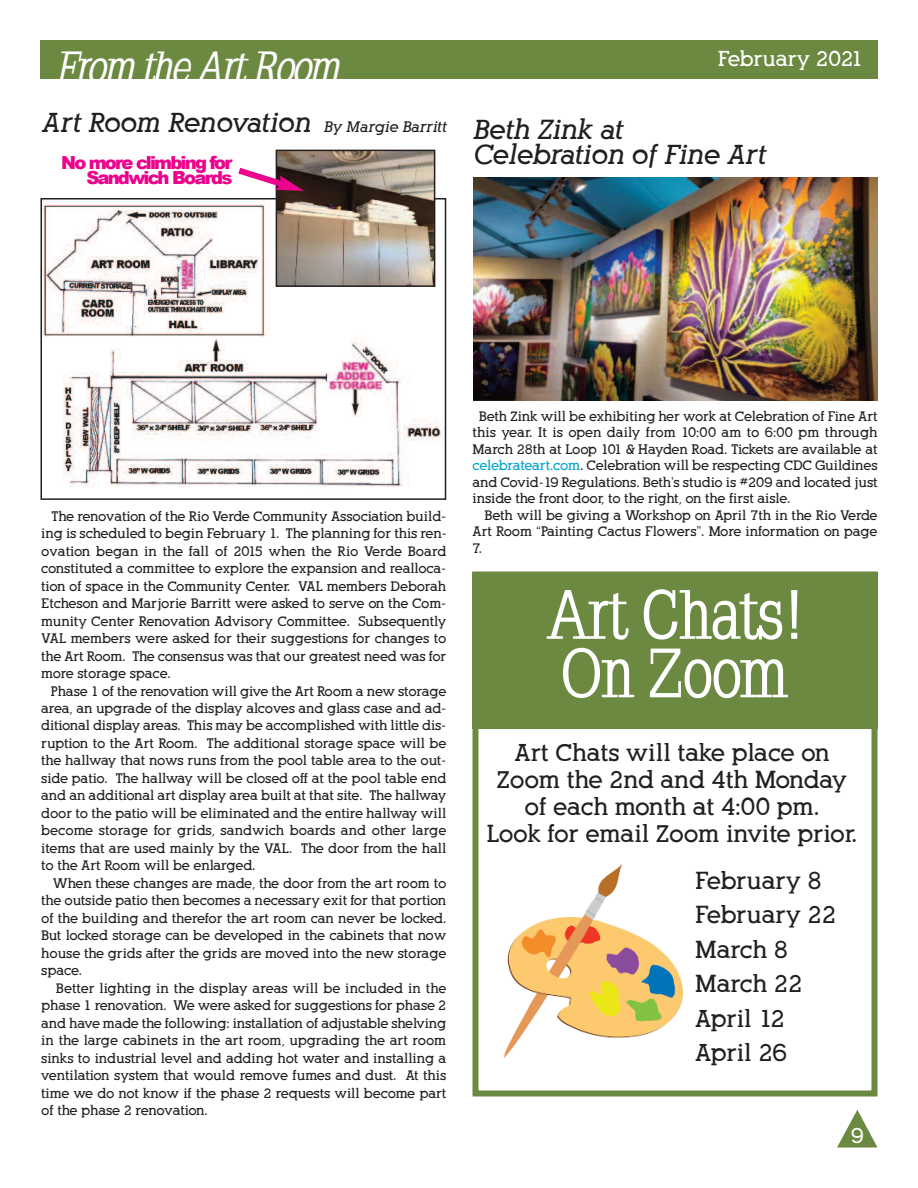
<style>
.page{position:relative;width:918px;height:1188px;background:#fff}
.page>*{position:absolute;margin:0;border:0;box-sizing:border-box;transform-origin:0 0}
.t1{font:700 66px/58.5px "Napoleodoni";letter-spacing:-.025em;color:#fff}
.t2{font:italic 700 42px "Napoleodoni";color:#fff}
.t3{font:italic 700 27px/32.7px "Alexandria FLF";color:#231f20}
.t4{font:700 24px/34.5px "Alexandria FLF";color:#231f20;text-align:center}
.t5{font:700 21px "Alexandria FLF";color:#fff}
.t6{font:900 18px/15px "Arial";letter-spacing:-.1em;color:#ed028c;text-align:right}
.t7{font:700 13.5px/17.5px "Alexandria FLF";color:#231f20;text-align:justify}
.s1{font-size:15px}
.s2{color:#00a5cc}
</style>
<div class="page">
<div style="left:40px;top:40px;width:838px;height:39px;background:#6c8941"></div>
<svg style="left:837px;top:1110px;width:41px;height:38px"></svg>
<img style="left:43px;top:201px;width:400px;height:286px">
<div style="left:40px;top:198px;width:406px;height:302px;border:2px solid #231f20"></div>
<img style="left:474px;top:178px;width:404px;height:222px">
<img style="left:279px;top:153px;width:153px;height:131px">
<div style="left:276px;top:150px;width:159px;height:137px;border:2px solid #231f20"></div>
<svg style="left:238px;top:163px;width:66px;height:29px"></svg>
<div style="left:473px;top:572px;width:405px;height:525px;border:6px solid #6c8941"></div>
<img style="left:504px;top:864px;width:178px;height:193px">
<div style="left:472px;top:572px;width:406px;height:157px;background:#6c8941"></div>
<h2 class="t2" style="left:55px;top:43px;width:295px">From the Art Room</h2>
<h3 class="t5" style="left:718px;top:47px;width:147px">February 2021</h3>
<h3 class="t3" style="left:472px;top:106px;width:294px;text-indent:-431px">Art Room Renovation <span class="s1">By Margie Barritt</span> Beth Zink at<br>Celebration of Fine Art</h3>
<h3 class="t6" style="left:61px;top:154px;width:173px">No more climbing for<br>Sandwich Boards</h3>
<p class="t7" style="left:41px;top:507px;width:407px;text-indent:10px">The renovation of the Rio Verde Community Association build&shy;ing is scheduled to begin February 1. The planning for this ren&shy;ovation began in the fall of 2015 when the Rio Verde Board constituted a committee to explore the expansion and realloca&shy;tion of space in the Community Center. VAL members Deborah Etcheson and Marjorie Barritt were asked to serve on the Com&shy;munity Center Renovation Advisory Committee. Subsequently VAL members were asked for their suggestions for changes to the Art Room. The consensus was that our greatest need was for more storage space.</p>
<p class="t7" style="left:41px;top:682px;width:407px;text-indent:10px">Phase 1 of the renovation will give the Art Room a new storage area, an upgrade of the display alcoves and glass case and ad&shy;ditional display areas. This may be accomplished with little dis&shy;ruption to the Art Room. The additional storage space will be the hallway that nows runs from the pool table area to the out&shy;side patio. The hallway will be closed off at the pool table end and an additional art display area built at that site. The hallway door to the patio will be eliminated and the entire hallway will become storage for grids, sandwich boards and other large items that are used mainly by the VAL. The door from the hall to the Art Room will be enlarged.</p>
<p class="t7" style="left:41px;top:874px;width:407px;text-indent:11px">When these changes are made, the door from the art room to the outside patio then becomes a necessary exit for that portion of the building and therefor the art room can never be locked.<br>But locked storage can be developed in the cabinets that now house the grids after the grids are moved into the new storage space.</p>
<p class="t7" style="left:41px;top:979px;width:407px;text-indent:15px">Better lighting in the display areas will be included in the phase 1 renovation. We were asked for suggestions for phase 2 and have made the following: installation of adjustable shelving in the large cabinets in the art room, upgrading the art room sinks to industrial level and adding hot water and installing a ventilation system that would remove fumes and dust. At this time we do not know if the phase 2 requests will become part of the phase 2 renovation.</p>
<p class="t7" style="left:472px;top:408px;width:407px;line-height:16.5px;text-indent:6px">Beth Zink will be exhibiting her work at Celebration of Fine Art this year. It is open daily from 10:00 am to 6:00 pm through March 28th at Loop 101 &amp; Hayden Road. Tickets are available at <span class="s2">celebrateart.com</span>. Celebration will be respecting CDC Guildines and Covid-19 Regulations. Beth’s studio is #209 and located just inside the front door, to the right, on the first aisle.</p>
<p class="t7" style="left:472px;top:507px;width:407px;line-height:16.5px;text-indent:12px">Beth will be giving a Workshop on April 7th in the Rio Verde Art Room “Painting Cactus Flowers”. More information on page 7.</p>
<h1 class="t1" style="left:547px;top:585px;width:258px">Art Chats!<br>On Zoom</h1>
<h3 class="t4" style="left:487px;top:740px;width:372px;line-height:27px">Art Chats will take place on<br>Zoom the 2nd and 4th Monday of each month at 4:00 pm.<br>Look for email Zoom invite prior.</h3>
<h3 class="t4" style="left:695px;top:863px;width:142px;text-align:left">February 8<br>February 22<br>March 8<br>March 22<br>April 12<br>April 26</h3>
<h3 class="t5" style="left:851px;top:1124px;width:14px">9</h3>
</div>
